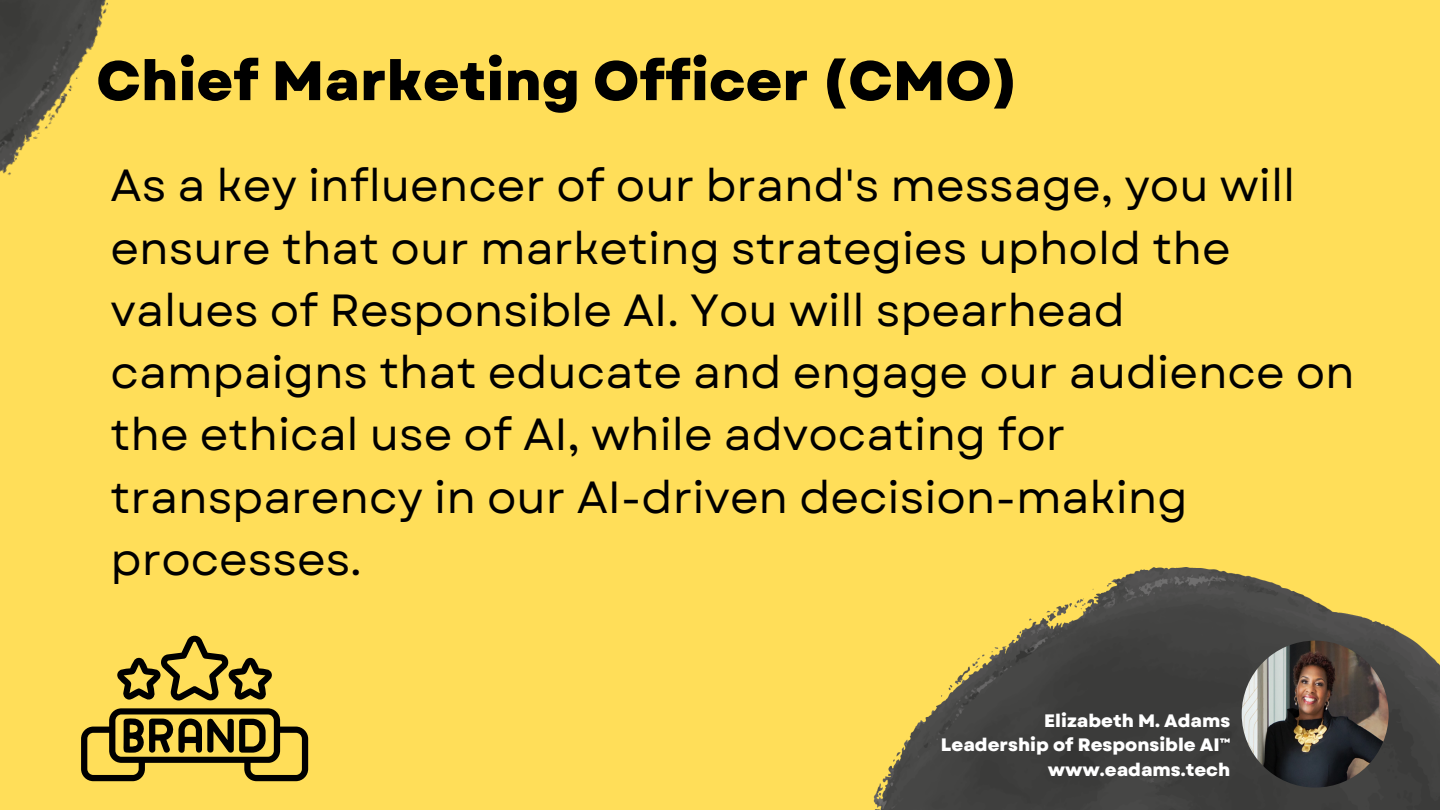
<style>
.page{position:relative;width:1440px;height:810px;background:#ffde59}
.page>*{position:absolute;margin:0;border:0;box-sizing:border-box;transform-origin:0 0}
.t1{font:800 55.5px "Garet";color:#000}
.t2{font:45px/62.2px "Garet";color:#000}
.t3{font:800 18px "Garet";color:#fff}
</style>
<div class="page">
<img style="left:873px;top:567px;width:567px;height:243px">
<img style="left:1242px;top:641px;width:147px;height:147px;border-radius:50%">
<img style="left:0;top:0;width:109px;height:176px">
<svg style="left:81px;top:635px;width:227px;height:146px"></svg>
<p class="t1" style="left:96px;top:41px;width:924px">Chief Marketing Officer (CMO)</p>
<p class="t2" style="left:111px;top:155px;width:1246px">As a key influencer of our brand's message, you will ensure that our marketing strategies uphold the values of Responsible AI. You will spearhead campaigns that educate and engage our audience on the ethical use of AI, while advocating for transparency in our AI-driven decision-making processes.</p>
<p class="t3" style="left:1044px;top:707px;width:188px">Elizabeth M. Adams</p>
<p class="t3" style="left:941px;top:732px;width:285px">Leadership of Responsible AI™️</p>
<p class="t3" style="left:1048px;top:757px;width:184px">www.eadams.tech</p>
</div>
